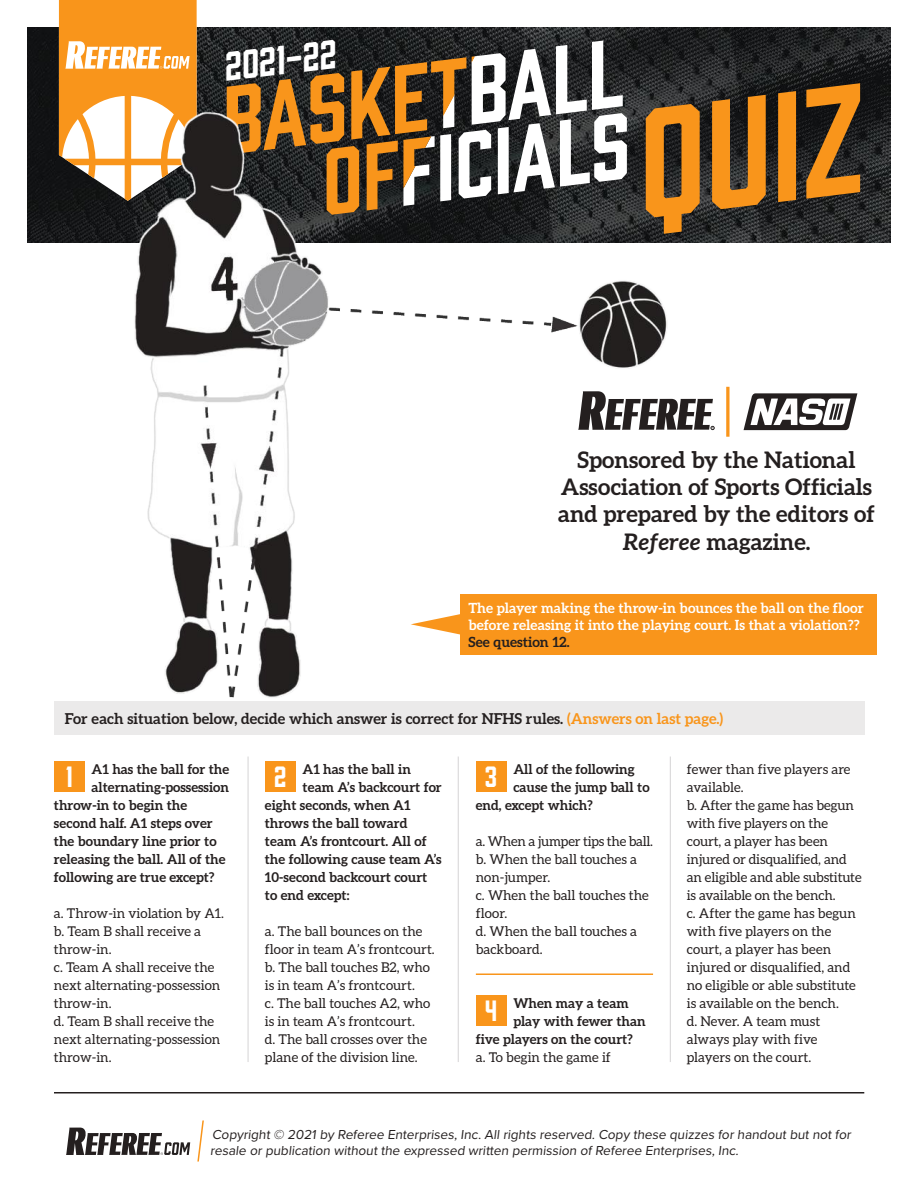
<style>
.page{position:relative;width:918px;height:1188px;background:#fff}
.page>*{position:absolute;margin:0;border:0;box-sizing:border-box;transform-origin:0 0}
.t1{font:142.2px "Prohibition";color:#f9951b}
.t2{font:37.2px "Prohibition";color:#fff}
.t3{font:27px "Prohibition";color:#fff}
.t4{font:700 22.8px/27.3px "Aleo";color:#241f1f;text-align:center}
.t5{font:700 15px "Aleo";color:#241f1f}
.t6{font:700 13.95px/16.8px "Aleo";color:#fff}
.t7{font:700 13.95px "Aleo";color:#241f1f}
.t8{font:13.5px/18px "Aleo";color:#241f1f}
.t9{font:700 13.5px "Aleo";color:#241f1f}
.t10{font:13.5px/16.2px "Proxima Nova";color:#241f1f}
.s1{font-style:italic}
.s2{color:#f9951b}
</style>
<div class="page">
<hr style="left:54px;top:1092px;width:810px;height:2px;background:#241f1f">
<svg style="left:66px;top:1128px;width:124px;height:27px"></svg>
<svg style="left:197px;top:1120px;width:7px;height:42px"></svg>
<img style="left:27px;top:27px;width:863px;height:216px">
<svg style="left:671px;top:398px;width:43px;height:32px"></svg>
<svg style="left:227px;top:38px;width:400px;height:62px;background:#5f5242"></svg>
<svg style="left:59px;top:0;width:138px;height:100px;background:#f9a238"></svg>
<div style="left:460px;top:594px;width:416px;height:61px;background:#f9951b"></div>
<svg style="left:743px;top:393px;width:115px;height:38px"></svg>
<svg style="left:726px;top:387px;width:4px;height:50px"></svg>
<div style="left:54px;top:761px;width:31px;height:31px;background:#f9951b"></div>
<div style="left:265px;top:761px;width:31px;height:31px;background:#f9951b"></div>
<div style="left:476px;top:761px;width:31px;height:31px;background:#f9951b"></div>
<hr style="left:476px;top:974px;width:177px;height:1px;background:#f9951b">
<div style="left:476px;top:995px;width:31px;height:31px;background:#f9951b"></div>
<div style="left:54px;top:701px;width:810px;height:34px;background:#ebeaea"></div>
<hr style="left:248px;top:757px;width:1px;height:305px;background:#d5d4d5">
<hr style="left:458px;top:757px;width:1px;height:305px;background:#d5d4d5">
<hr style="left:670px;top:757px;width:1px;height:305px;background:#d5d4d5">
<img style="left:27px;top:100px;width:644px;height:598px">
<h2 class="t2" style="left:220px;top:42px;width:114px;rotate:-7deg">2021-22</h2>
<h1 class="t1" style="left:621px;top:67px;width:228px;rotate:-7deg">QUIZ</h1>
<h3 class="t4" style="left:558px;top:446px;width:318px">Sponsored by the National<br>Association of Sports Officials and prepared by the editors of<br><span class="s1">Referee</span> magazine.</h3>
<p class="t6" style="left:468px;top:599px;width:397px">The player making the throw-in bounces the ball on the floor before releasing it into the playing court. Is that a violation??</p>
<p class="t7" style="left:468px;top:634px;width:103px">See question 12.</p>
<p class="t5" style="left:65px;top:710px;width:660px">For each situation below, decide which answer is correct for NFHS rules. <span class="s2">(Answers on last page.)</span></p>
<h3 class="t3" style="left:66px;top:758px;width:8px">1</h3>
<p class="t9" style="left:91px;top:761px;width:139px">A1 has the ball for the</p>
<p class="t9" style="left:91px;top:779px;width:139px">alternating-possession</p>
<p class="t9" style="left:54px;top:797px;width:135px">throw-in to begin the</p>
<p class="t9" style="left:54px;top:815px;width:160px">second half. A1 steps over</p>
<p class="t9" style="left:54px;top:833px;width:164px">the boundary line prior to</p>
<p class="t9" style="left:54px;top:851px;width:173px">releasing the ball. All of the</p>
<p class="t9" style="left:54px;top:869px;width:162px">following are true except?</p>
<p class="t8" style="left:54px;top:904px;width:172px">a. Throw-in violation by A1. b. Team B shall receive a throw-in.<br>c. Team A shall receive the next alternating-possession throw-in.<br>d. Team B shall receive the next alternating-possession throw-in.</p>
<h3 class="t3" style="left:274px;top:758px;width:14px">2</h3>
<p class="t9" style="left:302px;top:761px;width:110px">A1 has the ball in</p>
<p class="t9" style="left:302px;top:779px;width:141px">team A’s backcourt for</p>
<p class="t9" style="left:265px;top:797px;width:147px">eight seconds, when A1</p>
<p class="t9" style="left:265px;top:815px;width:144px">throws the ball toward</p>
<p class="t9" style="left:265px;top:833px;width:163px">team A’s frontcourt. All of</p>
<p class="t9" style="left:265px;top:851px;width:178px">the following cause team A’s</p>
<p class="t9" style="left:265px;top:869px;width:164px">10-second backcourt court</p>
<p class="t9" style="left:265px;top:887px;width:86px">to end except:</p>
<p class="t8" style="left:265px;top:922px;width:171px">a. The ball bounces on the floor in team A’s frontcourt. b. The ball touches B2, who is in team A’s frontcourt.<br>c. The ball touches A2, who is in team A’s frontcourt.<br>d. The ball crosses over the plane of the division line.</p>
<h3 class="t3" style="left:485px;top:758px;width:13px">3</h3>
<p class="t9" style="left:513px;top:761px;width:123px">All of the following</p>
<p class="t9" style="left:513px;top:779px;width:138px">cause the jump ball to</p>
<p class="t9" style="left:476px;top:797px;width:119px">end, except which?</p>
<p class="t8" style="left:476px;top:832px;width:179px">a. When a jumper tips the ball. b. When the ball touches a non-jumper.<br>c. When the ball touches the floor.<br>d. When the ball touches a backboard.</p>
<h3 class="t3" style="left:485px;top:992px;width:14px">4</h3>
<p class="t9" style="left:513px;top:995px;width:117px">When may a team</p>
<p class="t9" style="left:513px;top:1013px;width:134px">play with fewer than</p>
<p class="t9" style="left:476px;top:1031px;width:159px">five players on the court?</p>
<p class="t8" style="left:476px;top:1048px;width:137px">a. To begin the game if</p>
<p class="t8" style="left:687px;top:760px;width:176px">fewer than five players are available.<br>b. After the game has begun with five players on the court, a player has been injured or disqualified, and an eligible and able substitute is available on the bench.<br>c. After the game has begun with five players on the court, a player has been injured or disqualified, and no eligible or able substitute is available on the bench.<br>d. Never. A team must always play with five players on the court.</p>
<p class="t10" style="left:210px;top:1126px;width:645px">Copyright © 2021 by Referee Enterprises, Inc. All rights reserved. Copy these quizzes for handout but not for resale or publication without the expressed written permission of Referee Enterprises, Inc.</p>
</div>
